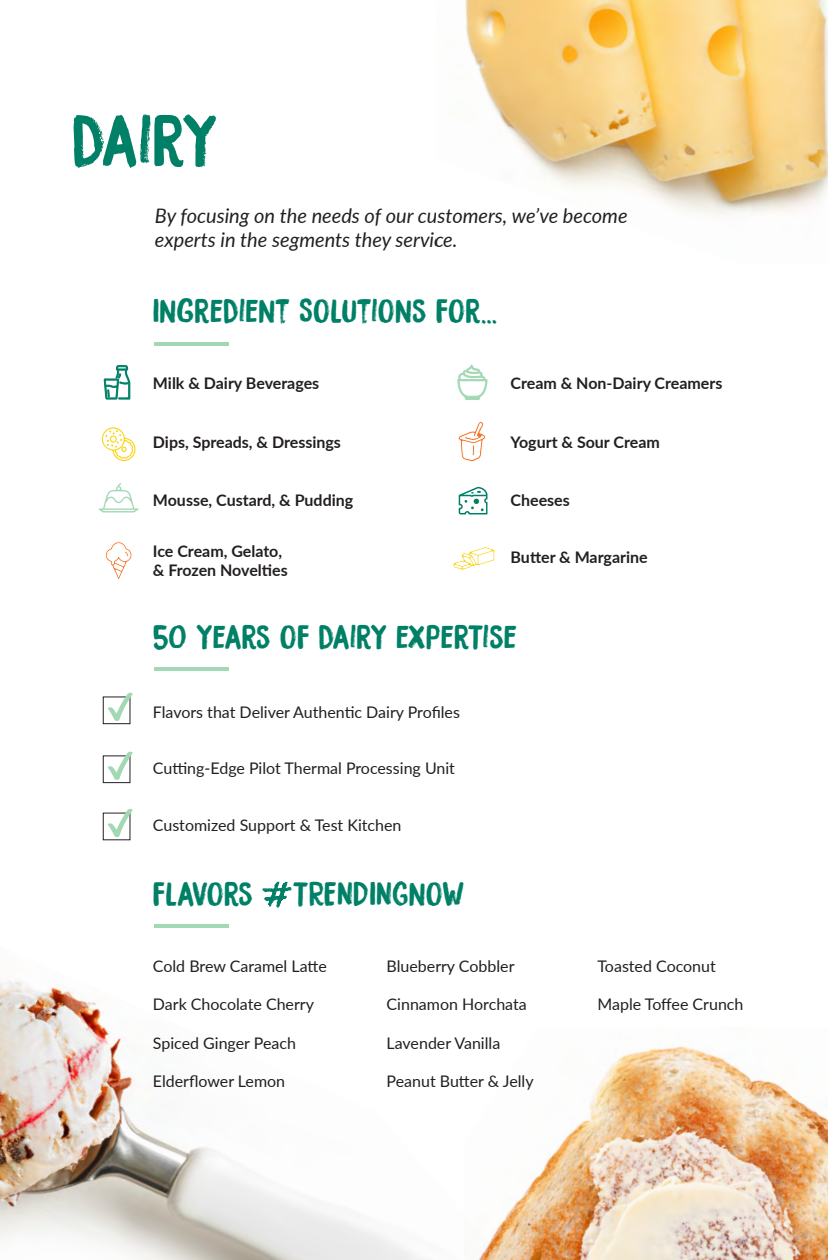
<style>
.page{position:relative;width:828px;height:1260px;background:#fff}
.page>*{position:absolute;margin:0;border:0;box-sizing:border-box;transform-origin:0 0}
.t1{font:64px "DK Bocadillo";letter-spacing:-.03em;color:#008066}
.t2{font:30px "DK Bocadillo";color:#008066}
.t3{font:italic 20px/24px "Lato";color:#231f20}
.t4{font:16px "Lato";color:#231f20}
.t5{font:700 16px/19.2px "Lato";color:#231f20}
.s1{font-family:"Chalkduster"}
</style>
<div class="page">
<hr style="left:154px;top:342px;width:75px;height:4px;background:#a3d8b4">
<hr style="left:154px;top:667px;width:75px;height:4px;background:#a3d8b4">
<svg style="left:262px;top:881px;width:30px;height:27px"></svg>
<hr style="left:154px;top:924px;width:75px;height:4px;background:#a3d8b4">
<div style="left:103px;top:696px;width:27px;height:28px;border:1px solid #231f20"></div>
<svg style="left:108px;top:692px;width:25px;height:29px"></svg>
<div style="left:103px;top:755px;width:27px;height:28px;border:1px solid #231f20"></div>
<svg style="left:108px;top:751px;width:25px;height:29px"></svg>
<div style="left:103px;top:813px;width:27px;height:27px;border:1px solid #231f20"></div>
<svg style="left:108px;top:809px;width:25px;height:28px"></svg>
<img style="left:465px;top:0;width:363px;height:216px">
<img style="left:0;top:981px;width:425px;height:279px">
<svg style="left:104px;top:365px;width:26px;height:35px"></svg>
<svg style="left:102px;top:427px;width:34px;height:34px"></svg>
<svg style="left:99px;top:483px;width:40px;height:29px"></svg>
<svg style="left:105px;top:542px;width:27px;height:37px"></svg>
<svg style="left:458px;top:365px;width:29px;height:35px"></svg>
<svg style="left:458px;top:422px;width:28px;height:40px"></svg>
<svg style="left:459px;top:487px;width:28px;height:27px"></svg>
<svg style="left:453px;top:546px;width:42px;height:24px"></svg>
<img style="left:478px;top:1046px;width:350px;height:214px">
<h1 class="t1" style="left:72px;top:100px;width:148px">DAIRY</h1>
<p class="t3" style="left:155px;top:203px;width:474px">By focusing on the needs of our customers, we’ve become experts in the segments they service.</p>
<h2 class="t2" style="left:153px;top:291px;width:346px">INGREDIENT SOLUTIONS FOR...</h2>
<p class="t5" style="left:153px;top:373px;width:168px">Milk &amp; Dairy Beverages</p>
<p class="t5" style="left:511px;top:373px;width:213px">Cream &amp; Non-Dairy Creamers</p>
<p class="t5" style="left:153px;top:432px;width:190px">Dips, Spreads, &amp; Dressings</p>
<p class="t5" style="left:511px;top:432px;width:151px">Yogurt &amp; Sour Cream</p>
<p class="t5" style="left:153px;top:490px;width:202px">Mousse, Custard, &amp; Pudding</p>
<p class="t5" style="left:153px;top:541px;width:136px">Ice Cream, Gelato, &amp; Frozen Novelties</p>
<p class="t5" style="left:511px;top:490px;width:61px">Cheeses</p>
<p class="t5" style="left:511px;top:547px;width:139px">Butter &amp; Margarine</p>
<h2 class="t2" style="left:153px;top:618px;width:366px">50 YEARS OF DAIRY EXPERTISE</h2>
<p class="t4" style="left:153px;top:701px;width:309px">Flavors that Deliver Authentic Dairy Profiles</p>
<p class="t4" style="left:153px;top:757px;width:304px">Cutting-Edge Pilot Thermal Processing Unit</p>
<p class="t4" style="left:153px;top:813px;width:250px">Customized Support &amp; Test Kitchen</p>
<h2 class="t2" style="left:153px;top:875px;width:313px">FLAVORS <span class="s1">#</span>TRENDINGNOW</h2>
<p class="t4" style="left:153px;top:954px;width:175px">Cold Brew Caramel Latte</p>
<p class="t4" style="left:153px;top:993px;width:163px">Dark Chocolate Cherry</p>
<p class="t4" style="left:153px;top:1031px;width:145px">Spiced Ginger Peach</p>
<p class="t4" style="left:153px;top:1070px;width:134px">Elderflower Lemon</p>
<p class="t4" style="left:387px;top:954px;width:129px">Blueberry Cobbler</p>
<p class="t4" style="left:387px;top:993px;width:142px">Cinnamon Horchata</p>
<p class="t4" style="left:387px;top:1031px;width:115px">Lavender Vanilla</p>
<p class="t4" style="left:387px;top:1070px;width:149px">Peanut Butter &amp; Jelly</p>
<p class="t4" style="left:598px;top:954px;width:120px">Toasted Coconut</p>
<p class="t4" style="left:598px;top:993px;width:148px">Maple Toffee Crunch</p>
</div>
